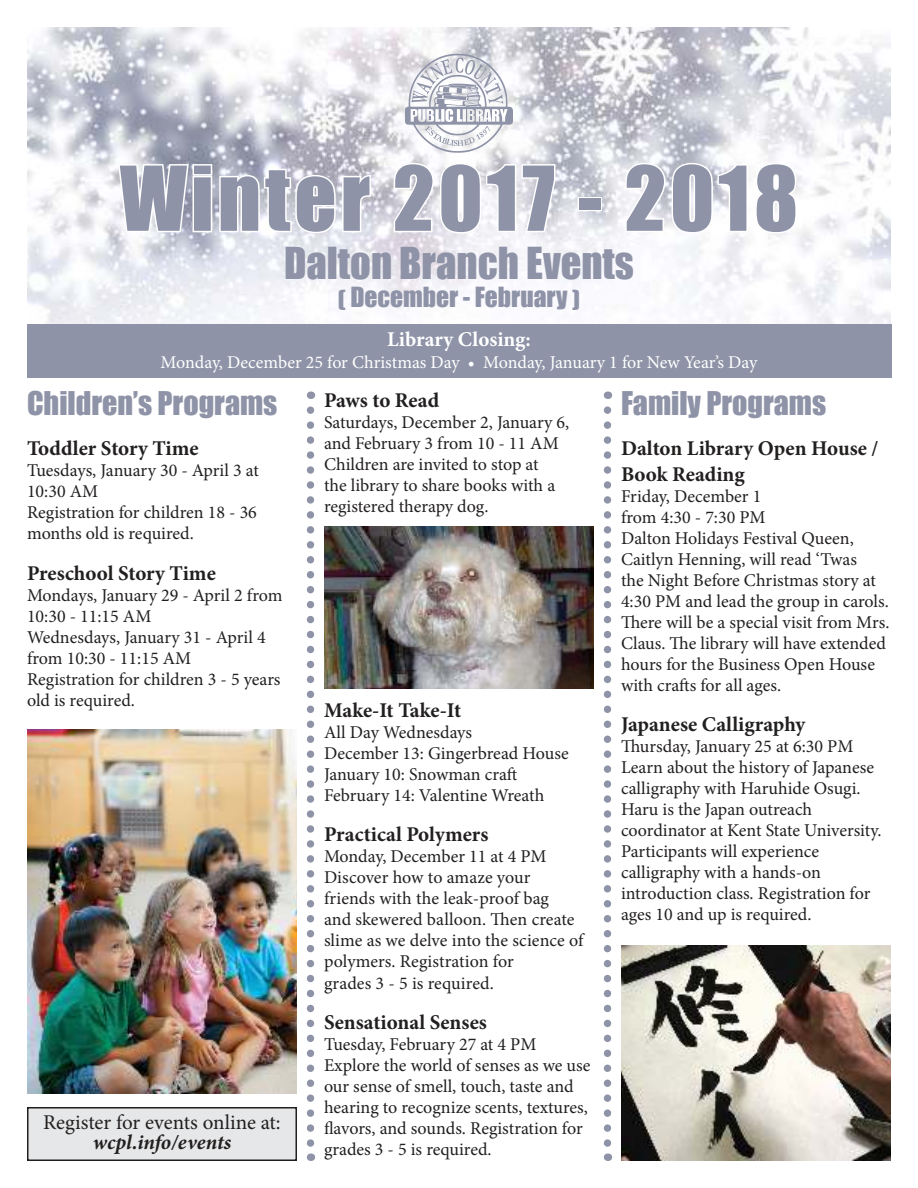
<style>
.page{position:relative;width:918px;height:1188px;background:#fff}
.page>*{position:absolute;margin:0;border:0;box-sizing:border-box;transform-origin:0 0}
.t1{font:82.5px "Impact";letter-spacing:.05em;color:#8e93a7}
.t2{font:40.5px "Impact";color:#8e93a7}
.t3{font:30px "Impact";color:#8e93a7}
.t4{font:25.5px "Impact";color:#8e93a7}
.t5{font:700 21px/25.2px "Minion Pro";color:#221f1f}
.t6{font:21px "Minion Pro";letter-spacing:-.005em;color:#221f1f}
.t7{font:italic 700 21px "Minion Pro";color:#221f1f}
.t8{font:700 21px "Minion Pro";color:#fff}
.t9{font:18px/21px "Minion Pro";color:#221f1f}
.t10{font:18px "Minion Pro";letter-spacing:-.005em;color:#fff}
</style>
<div class="page">
<img style="left:324px;top:526px;width:270px;height:162px">
<svg style="left:307px;top:410px;width:7px;height:751px"></svg>
<svg style="left:604px;top:410px;width:7px;height:751px"></svg>
<div style="left:28px;top:1108px;width:268px;height:52px;background:#e6e7e8"></div>
<div style="left:27px;top:1107px;width:270px;height:54px;border:2px solid #221f1f"></div>
<img style="left:27px;top:27px;width:864px;height:297px">
<svg style="left:116px;top:162px;width:256px;height:94px"></svg>
<svg style="left:392px;top:161px;width:165px;height:74px"></svg>
<div style="left:578px;top:197px;width:24px;height:14px;border:3px solid #fff"></div>
<svg style="left:624px;top:161px;width:175px;height:74px"></svg>
<svg style="left:405px;top:54px;width:108px;height:99px"></svg>
<div style="left:27px;top:324px;width:864px;height:54px;background:#8e93a7"></div>
<img style="left:27px;top:729px;width:270px;height:365px">
<img style="left:621px;top:945px;width:270px;height:216px">
<h1 class="t1" style="left:120px;top:164px;width:680px">Winter 2017 - 2018</h1>
<h2 class="t2" style="left:284px;top:247px;width:351px">Dalton Branch Events</h2>
<h3 class="t4" style="left:338px;top:286px;width:244px">( December - February )</h3>
<p class="t8" style="left:387px;top:331px;width:145px">Library Closing:</p>
<p class="t10" style="left:161px;top:355px;width:598px">Monday, December 25 for Christmas Day • Monday, January 1 for New Year’s Day</p>
<p class="t5" style="left:324px;top:389px;width:117px">Paws to Read</p>
<p class="t9" style="left:324px;top:413px;width:247px">Saturdays, December 2, January 6, and February 3 from 10 - 11 AM<br>Children are invited to stop at<br>the library to share books with a registered therapy dog.</p>
<h3 class="t3" style="left:27px;top:391px;width:252px">Children’s Programs</h3>
<p class="t5" style="left:27px;top:438px;width:173px">Toddler Story Time</p>
<p class="t9" style="left:27px;top:462px;width:233px">Tuesdays, January 30 - April 3 at<br>10:30 AM<br>Registration for children 18 - 36 months old is required.</p>
<p class="t5" style="left:27px;top:562px;width:190px">Preschool Story Time</p>
<p class="t9" style="left:27px;top:586px;width:257px">Mondays, January 29 - April 2 from<br>10:30 - 11:15 AM<br>Wednesdays, January 31 - April 4 from 10:30 - 11:15 AM<br>Registration for children 3 - 5 years old is required.</p>
<h3 class="t3" style="left:621px;top:391px;width:207px">Family Programs</h3>
<p class="t5" style="left:621px;top:438px;width:259px">Dalton Library Open House /<br>Book Reading</p>
<p class="t9" style="left:621px;top:487px;width:270px">Friday, December 1<br>from 4:30 - 7:30 PM<br>Dalton Holidays Festival Queen,<br>Caitlyn Henning, will read ‘Twas<br>the Night Before Christmas story at<br>4:30 PM and lead the group in carols. here will be a special visit from Mrs.<br>Claus. he library will have extended hours for the Business Open House with crats for all ages.</p>
<p class="t5" style="left:621px;top:713px;width:186px">Japanese Calligraphy</p>
<p class="t9" style="left:621px;top:737px;width:262px">hursday, January 25 at 6:30 PM<br>Learn about the history of Japanese calligraphy with Haruhide Osugi.<br>Haru is the Japan outreach coordinator at Kent State University.<br>Participants will experience calligraphy with a hands-on introduction class. Registration for ages 10 and up is required.</p>
<p class="t5" style="left:324px;top:700px;width:139px">Make-It Take-It</p>
<p class="t9" style="left:324px;top:724px;width:246px">All Day Wednesdays<br>December 13: Gingerbread House<br>January 10: Snowman crat<br>February 14: Valentine Wreath</p>
<p class="t5" style="left:324px;top:824px;width:166px">Practical Polymers</p>
<p class="t9" style="left:324px;top:848px;width:261px">Monday, December 11 at 4 PM<br>Discover how to amaze your friends with the leak-proof bag<br>and skewered balloon. hen create slime as we delve into the science of polymers. Registration for<br>grades 3 - 5 is required.</p>
<p class="t5" style="left:324px;top:1011px;width:165px">Sensational Senses</p>
<p class="t9" style="left:324px;top:1035px;width:268px">Tuesday, February 27 at 4 PM Explore the world of senses as we use our sense of smell, touch, taste and hearing to recognize scents, textures, lavors, and sounds. Registration for grades 3 - 5 is required.</p>
<p class="t6" style="left:43px;top:1114px;width:239px">Register for events online at:</p>
<p class="t7" style="left:93px;top:1134px;width:140px">wcpl.info/events</p>
</div>
